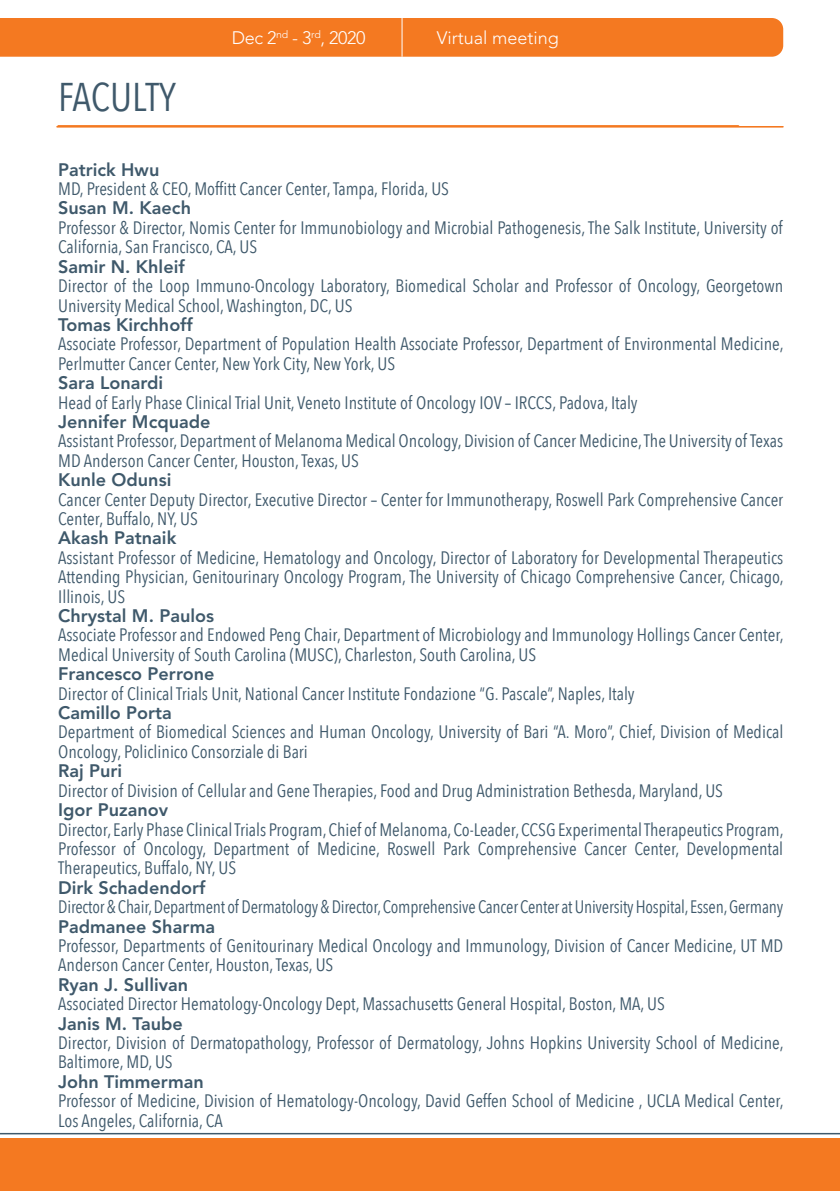
<style>
.page{position:relative;width:840px;height:1191px;background:#fff}
.page>*{position:absolute;margin:0;border:0;box-sizing:border-box;transform-origin:0 0}
.t1{font:40px "Avenir Next Condensed";letter-spacing:-.005em;color:#3f596b}
.t2{font:18px/19.4px "Avenir Next Condensed";color:#3f596b}
.t3{font:800 18px "Avenir LT Std";color:#3f596b}
.t4{font:18px "Avenir Next Condensed";color:#3f596b;scale:.96 1}
.t5{font:300 18px "Avenir LT Std";color:#fff}
</style>
<div class="page">
<hr style="left:0;top:1133px;width:839px;height:1px;background:#3f596b">
<div style="left:0;top:1138px;width:839px;height:53px;background:#f47921"></div>
<svg style="left:57px;top:125px;width:725px;height:2px"></svg>
<div style="left:0;top:18px;width:782px;height:39px;background:#f47921"></div>
<hr style="left:401px;top:4px;width:1px;height:53px;background:#fff">
<p class="t1" style="left:58px;top:63px;width:119px">FACULTY</p>
<p class="t5" style="left:232px;top:27px;width:135px">Dec 2<sup>nd</sup> - 3<sup>rd</sup>, 2020</p>
<p class="t5" style="left:436px;top:27px;width:124px">Virtual meeting</p>
<p class="t3" style="left:58px;top:159px;width:103px">Patrick Hwu</p>
<p class="t2" style="left:58px;top:178px;width:392px">MD, President &amp; CEO, Moffitt Cancer Center, Tampa, Florida, US</p>
<p class="t3" style="left:58px;top:198px;width:134px">Susan M. Kaech</p>
<p class="t2" style="left:58px;top:217px;width:725px">Professor &amp; Director, Nomis Center for Immunobiology and Microbial Pathogenesis, The Salk Institute, University of<br>California, San Francisco, CA, US</p>
<p class="t3" style="left:58px;top:256px;width:128px">Samir N. Khleif</p>
<p class="t2" style="left:58px;top:275px;width:726px">Director of the Loop Immuno-Oncology Laboratory, Biomedical Scholar and Professor of Oncology, Georgetown<br>University Medical School, Washington, DC, US</p>
<p class="t3" style="left:58px;top:314px;width:136px">Tomas Kirchhoff</p>
<p class="t2" style="left:58px;top:333px;width:726px">Associate Professor, Department of Population Health Associate Professor, Department of Environmental Medicine,<br>Perlmutter Cancer Center, New York City, New York, US</p>
<p class="t3" style="left:58px;top:372px;width:107px">Sara Lonardi</p>
<p class="t2" style="left:58px;top:392px;width:580px">Head of Early Phase Clinical Trial Unit, Veneto Institute of Oncology IOV – IRCCS, Padova, Italy</p>
<p class="t3" style="left:58px;top:411px;width:154px">Jennifer Mcquade</p>
<p class="t2" style="left:58px;top:430px;width:726px">Assistant Professor, Department of Melanoma Medical Oncology, Division of Cancer Medicine, The University of Texas<br>MD Anderson Cancer Center, Houston, Texas, US</p>
<p class="t3" style="left:58px;top:469px;width:115px">Kunle Odunsi</p>
<p class="t2" style="left:58px;top:489px;width:726px">Cancer Center Deputy Director, Executive Director – Center for Immunotherapy, Roswell Park Comprehensive Cancer<br>Center, Buffalo, NY, US</p>
<p class="t3" style="left:58px;top:527px;width:119px">Akash Patnaik</p>
<p class="t2" style="left:58px;top:547px;width:726px;text-align:justify">Assistant Professor of Medicine, Hematology and Oncology, Director of Laboratory for Developmental Therapeutics Attending Physician, Genitourinary Oncology Program, The University of Chicago Comprehensive Cancer, Chicago, Illinois, US</p>
<p class="t3" style="left:58px;top:605px;width:157px">Chrystal M. Paulos</p>
<p class="t2" style="left:58px;top:624px;width:726px">Associate Professor and Endowed Peng Chair, Department of Microbiology and Immunology Hollings Cancer Center,<br>Medical University of South Carolina (MUSC), Charleston, South Carolina, US</p>
<p class="t3" style="left:58px;top:663px;width:157px">Francesco Perrone</p>
<p class="t2" style="left:58px;top:683px;width:577px">Director of Clinical Trials Unit, National Cancer Institute Fondazione “G. Pascale”, Naples, Italy</p>
<p class="t3" style="left:58px;top:702px;width:115px">Camillo Porta</p>
<p class="t2" style="left:58px;top:721px;width:726px">Department of Biomedical Sciences and Human Oncology, University of Bari “A. Moro”, Chief, Division of Medical<br>Oncology, Policlinico Consorziale di Bari</p>
<p class="t3" style="left:58px;top:760px;width:66px">Raj Puri</p>
<p class="t2" style="left:58px;top:780px;width:666px">Director of Division of Cellular and Gene Therapies, Food and Drug Administration Bethesda, Maryland, US</p>
<p class="t3" style="left:58px;top:799px;width:111px">Igor Puzanov</p>
<p class="t2" style="left:58px;top:818px;width:726px;text-align:justify">Director, Early Phase Clinical Trials Program, Chief of Melanoma, Co-Leader, CCSG Experimental Therapeutics Program, Professor of Oncology, Department of Medicine, Roswell Park Comprehensive Cancer Center, Developmental Therapeutics, Buffalo, NY, US</p>
<p class="t3" style="left:58px;top:877px;width:149px">Dirk Schadendorf</p>
<p class="t4" style="left:58px;top:891px;width:756px">Director &amp; Chair, Department of Dermatology &amp; Director, Comprehensive Cancer Center at University Hospital, Essen, Germany</p>
<p class="t3" style="left:58px;top:915px;width:158px">Padmanee Sharma</p>
<p class="t2" style="left:58px;top:935px;width:726px">Professor, Departments of Genitourinary Medical Oncology and Immunology, Division of Cancer Medicine, UT MD<br>Anderson Cancer Center, Houston, Texas, US</p>
<p class="t3" style="left:58px;top:974px;width:131px">Ryan J. Sullivan</p>
<p class="t2" style="left:58px;top:993px;width:608px">Associated Director Hematology-Oncology Dept, Massachusetts General Hospital, Boston, MA, US</p>
<p class="t3" style="left:58px;top:1012px;width:126px">Janis M. Taube</p>
<p class="t2" style="left:58px;top:1032px;width:726px">Director, Division of Dermatopathology, Professor of Dermatology, Johns Hopkins University School of Medicine,<br>Baltimore, MD, US</p>
<p class="t3" style="left:58px;top:1071px;width:147px">John Timmerman</p>
<p class="t2" style="left:58px;top:1090px;width:726px">Professor of Medicine, Division of Hematology-Oncology, David Geffen School of Medicine , UCLA Medical Center,<br>Los Angeles, California, CA</p>
</div>
